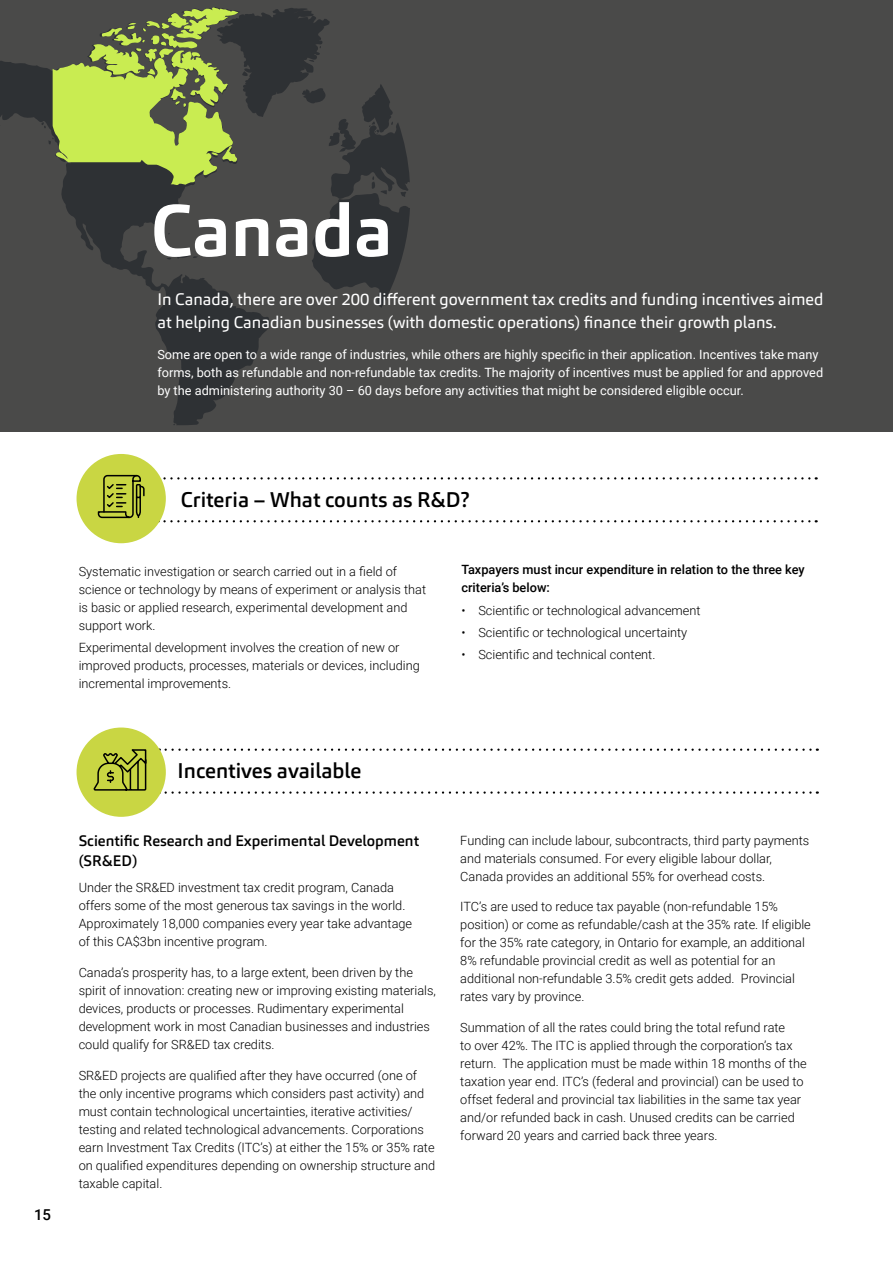
<style>
.page{position:relative;width:893px;height:1263px;background:#fff}
.page>*{position:absolute;margin:0;border:0;box-sizing:border-box;transform-origin:0 0}
.t1{font:700 72px "Carnac";color:#fff}
.t2{font:500 21px "Carnac";color:#000}
.t3{font:16.5px/22.5px "Carnac";color:#fff}
.t4{font:500 15px/19.5px "Carnac";color:#000}
.t5{font:500 15px "Roboto";color:#000}
.t6{font:300 12.75px/18px "Roboto";color:#000}
.t7{font:12.75px/18px "Roboto";color:#fff}
.t8{font:500 12.75px/18px "Roboto";color:#000}
</style>
<div class="page">
<div style="left:0;top:0;width:893px;height:432px;background:#4a4a49"></div>
<svg style="left:0;top:61px;width:228px;height:364px"></svg>
<svg style="left:161px;top:477px;width:656px;height:2px"></svg>
<svg style="left:160px;top:520px;width:657px;height:2px"></svg>
<div style="left:77px;top:454px;width:89px;height:89px;background:#c9d643;border-radius:50%"></div>
<svg style="left:97px;top:474px;width:48px;height:45px"></svg>
<svg style="left:166px;top:748px;width:652px;height:3px"></svg>
<svg style="left:166px;top:791px;width:652px;height:3px"></svg>
<div style="left:77px;top:727px;width:89px;height:90px;background:#c9d643;border-radius:50%"></div>
<svg style="left:93px;top:749px;width:54px;height:42px"></svg>
<svg style="left:41px;top:7px;width:369px;height:382px"></svg>
<h1 class="t1" style="left:151px;top:185px;width:243px">Canada</h1>
<p class="t3" style="left:157px;top:288px;width:667px">In Canada, there are over 200 different government tax credits and funding incentives aimed at helping Canadian businesses (with domestic operations) finance their growth plans.</p>
<p class="t7" style="left:157px;top:345px;width:667px">Some are open to a wide range of industries, while others are highly specific in their application. Incentives take many forms, both as refundable and non-refundable tax credits. The majority of incentives must be applied for and approved by the administering authority 30 – 60 days before any activities that might be considered eligible occur.</p>
<h2 class="t2" style="left:181px;top:486px;width:290px">Criteria – What counts as R&amp;D?</h2>
<p class="t6" style="left:79px;top:561px;width:349px">Systematic investigation or search carried out in a field of science or technology by means of experiment or analysis that is basic or applied research, experimental development and support work.</p>
<p class="t6" style="left:79px;top:638px;width:343px">Experimental development involves the creation of new or improved products, processes, materials or devices, including incremental improvements.</p>
<p class="t8" style="left:461px;top:560px;width:345px">Taxpayers must incur expenditure in relation to the three key criteria’s below:</p>
<p class="t6" style="left:461px;top:601px;width:241px">• Scientific or technological advancement</p>
<p class="t6" style="left:461px;top:623px;width:227px">• Scientific or technological uncertainty</p>
<p class="t6" style="left:461px;top:645px;width:196px">• Scientific and technical content.</p>
<p class="t5" style="left:34px;top:1204px;width:19px">15</p>
<h2 class="t2" style="left:178px;top:757px;width:186px">Incentives available</h2>
<p class="t4" style="left:79px;top:831px;width:342px">Scientific Research and Experimental Development (SR&amp;ED)</p>
<p class="t6" style="left:79px;top:878px;width:335px">Under the SR&amp;ED investment tax credit program, Canada offers some of the most generous tax savings in the world.<br>Approximately 18,000 companies every year take advantage of this CA$3bn incentive program.</p>
<p class="t6" style="left:79px;top:963px;width:359px">Canada’s prosperity has, to a large extent, been driven by the spirit of innovation: creating new or improving existing materials, devices, products or processes. Rudimentary experimental development work in most Canadian businesses and industries could qualify for SR&amp;ED tax credits.</p>
<p class="t6" style="left:79px;top:1066px;width:358px">SR&amp;ED projects are qualified after they have occurred (one of the only incentive programs which considers past activity) and must contain technological uncertainties, iterative activities/ testing and related technological advancements. Corporations earn Investment Tax Credits (ITC’s) at either the 15% or 35% rate on qualified expenditures depending on ownership structure and taxable capital.</p>
<p class="t6" style="left:460px;top:830px;width:350px">Funding can include labour, subcontracts, third party payments and materials consumed. For every eligible labour dollar,<br>Canada provides an additional 55% for overhead costs.</p>
<p class="t6" style="left:460px;top:897px;width:352px">ITC’s are used to reduce tax payable (non-refundable 15% position) or come as refundable/cash at the 35% rate. If eligible for the 35% rate category, in Ontario for example, an additional 8% refundable provincial credit as well as potential for an additional non-refundable 3.5% credit gets added. Provincial rates vary by province.</p>
<p class="t6" style="left:460px;top:1018px;width:348px">Summation of all the rates could bring the total refund rate<br>to over 42%. The ITC is applied through the corporation’s tax return. The application must be made within 18 months of the taxation year end. ITC’s (federal and provincial) can be used to offset federal and provincial tax liabilities in the same tax year and/or refunded back in cash. Unused credits can be carried forward 20 years and carried back three years.</p>
</div>
